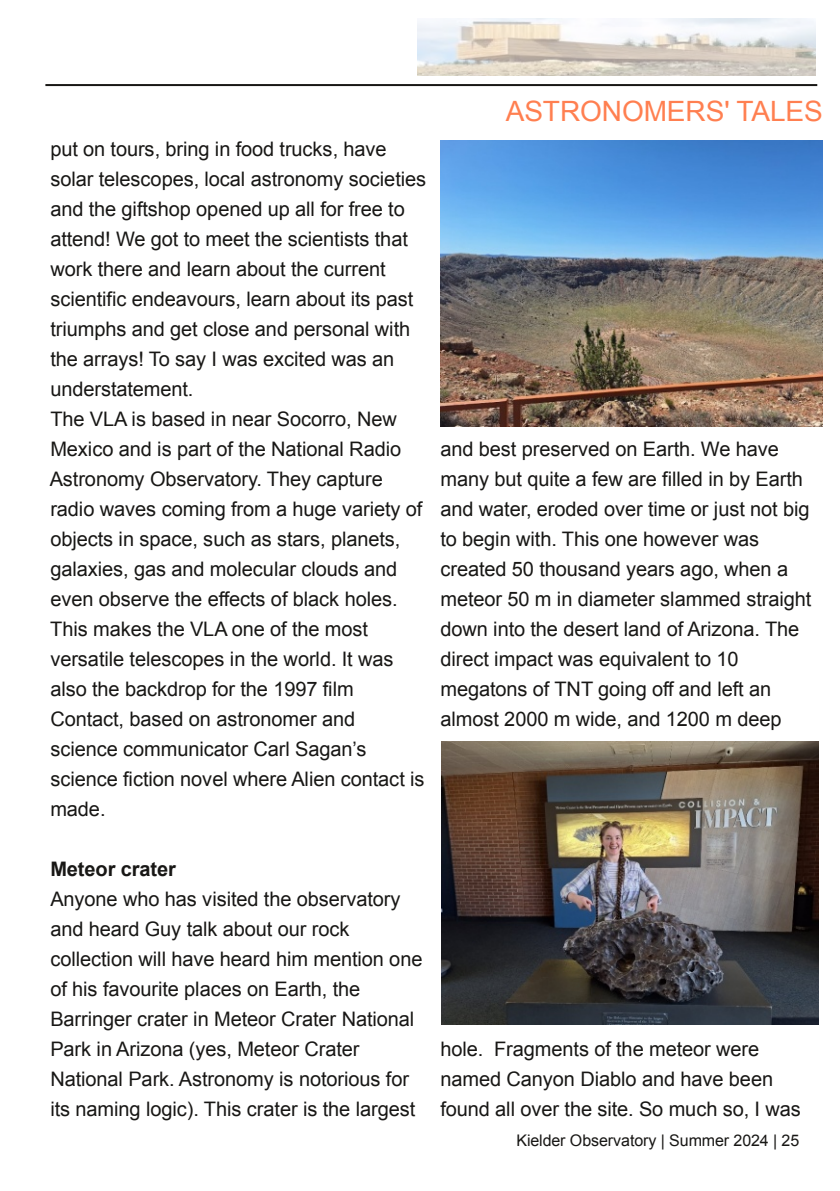
<style>
.page{position:relative;width:840px;height:1191px;background:#fff}
.page>*{position:absolute;margin:0;border:0;box-sizing:border-box;transform-origin:0 0}
.t1{font:28px "Arial";color:#ff7f50}
.t2{font:20px/30px "Arial";letter-spacing:-.005em;color:#181715}
.t3{font:700 20px "Arial";letter-spacing:-.005em;color:#181715}
.t4{font:16px "Arial";letter-spacing:-.005em;color:#181715}
</style>
<div class="page">
<hr style="left:45px;top:84px;width:771px;height:2px;background:#181715">
<img style="left:417px;top:18px;width:398px;height:57px">
<img style="left:440px;top:141px;width:382px;height:286px">
<img style="left:441px;top:741px;width:377px;height:283px">
<p class="t2" style="left:50px;top:134px;width:377px">put on tours, bring in food trucks, have solar telescopes, local astronomy societies and the giftshop opened up all for free to attend! We got to meet the scientists that work there and learn about the current scientific endeavours, learn about its past triumphs and get close and personal with the arrays! To say I was excited was an understatement.<br>The VLA is based in near Socorro, New Mexico and is part of the National Radio Astronomy Observatory. They capture radio waves coming from a huge variety of objects in space, such as stars, planets, galaxies, gas and molecular clouds and even observe the effects of black holes.<br>This makes the VLA one of the most versatile telescopes in the world. It was also the backdrop for the 1997 film Contact, based on astronomer and science communicator Carl Sagan’s science fiction novel where Alien contact is made.</p>
<h1 class="t1" style="left:505px;top:95px;width:318px">ASTRONOMERS' TALES</h1>
<p class="t2" style="left:440px;top:434px;width:372px">and best preserved on Earth. We have many but quite a few are filled in by Earth and water, eroded over time or just not big to begin with. This one however was created 50 thousand years ago, when a meteor 50 m in diameter slammed straight down into the desert land of Arizona. The direct impact was equivalent to 10 megatons of TNT going off and left an almost 2000 m wide, and 1200 m deep</p>
<p class="t3" style="left:50px;top:858px;width:127px">Meteor crater</p>
<p class="t2" style="left:50px;top:884px;width:373px">Anyone who has visited the observatory and heard Guy talk about our rock collection will have heard him mention one of his favourite places on Earth, the Barringer crater in Meteor Crater National Park in Arizona (yes, Meteor Crater National Park. Astronomy is notorious for its naming logic). This crater is the largest</p>
<p class="t2" style="left:440px;top:1034px;width:361px">hole. Fragments of the meteor were named Canyon Diablo and have been found all over the site. So much so, I was</p>
<p class="t4" style="left:516px;top:1131px;width:284px">Kielder Observatory | Summer 2024 | 25</p>
</div>
